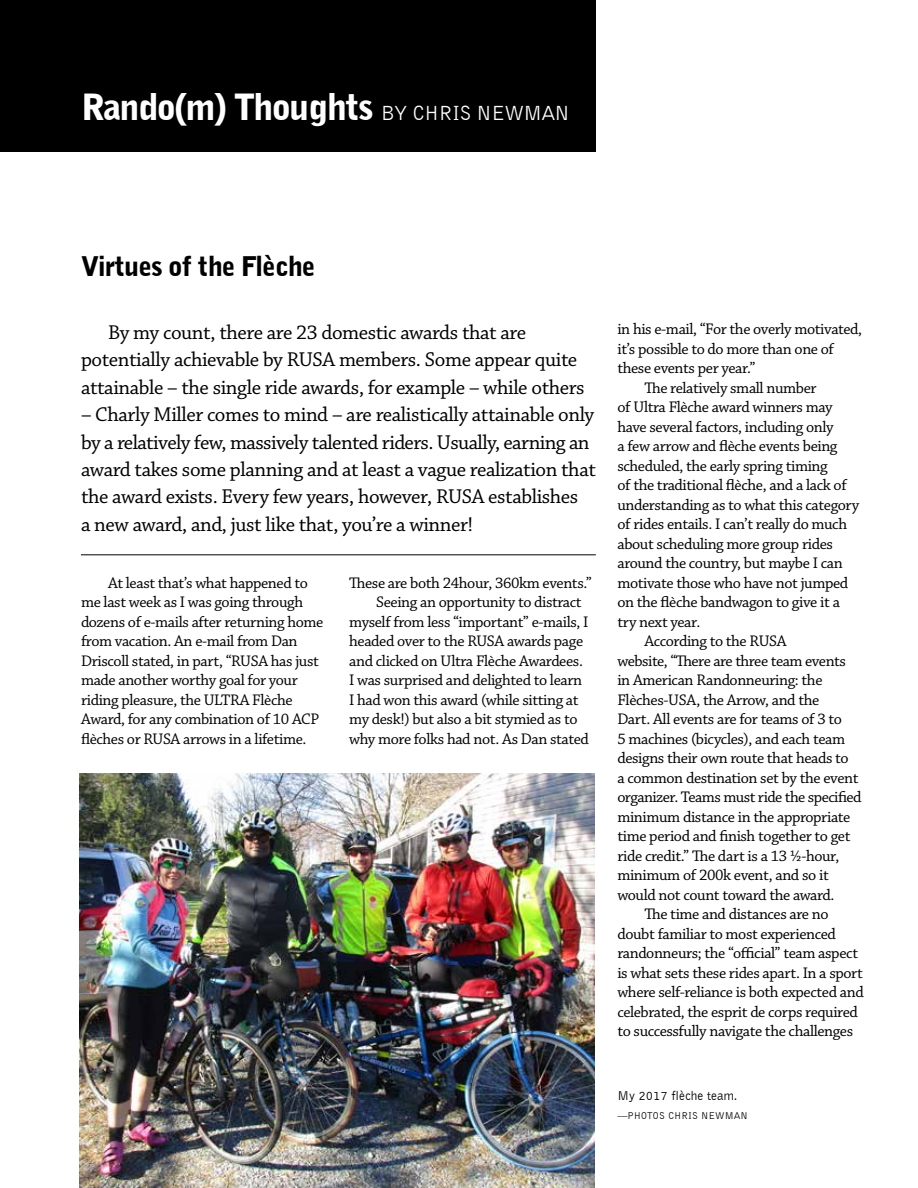
<style>
.page{position:relative;width:918px;height:1188px;background:#fff}
.page>*{position:absolute;margin:0;border:0;box-sizing:border-box;transform-origin:0 0}
.t1{font:900 36px "Bell Gothic BT";letter-spacing:-.035em;color:#fff}
.t2{font:900 27px "Bell Gothic BT";letter-spacing:-.03em;color:#000}
.t3{font:21px/27.5px "Chaparral Pro";letter-spacing:-.02em;color:#000}
.t4{font:16.2px/19.5px "Chaparral Pro";letter-spacing:-.025em;color:#000}
.t5{font:13.2px "Bell Gothic BT";color:#000}
.t6{font:10.2px "Bell Gothic BT";color:#000}
.s1{font-weight:400;font-size:21px}
</style>
<div class="page">
<div style="left:0;top:0;width:596px;height:151px;background:#000"></div>
<hr style="left:81px;top:554px;width:515px;height:1px;background:#000">
<img style="left:80px;top:773px;width:514px;height:415px">
<h1 class="t1" style="left:81px;top:85px;width:490px">Rando(m) Thoughts <span class="s1">BY CHRIS NEWMAN</span></h1>
<h2 class="t2" style="left:81px;top:249px;width:236px">Virtues of the Flèche</h2>
<p class="t3" style="left:81px;top:320px;width:505px;text-indent:27px">By my count, there are 23 domestic awards that are potentially achievable by RUSA members. Some appear quite attainable – the single ride awards, for example – while others</p>
<p class="t3" style="left:81px;top:402px;width:516px">– Charly Miller comes to mind – are realistically attainable only by a relatively few, massively talented riders. Usually, earning an award takes some planning and at least a vague realization that the award exists. Every few years, however, RUSA establishes<br>a new award, and, just like that, you’re a winner!</p>
<p class="t4" style="left:81px;top:574px;width:244px;text-indent:27px">At least that’s what happened to me last week as I was going through dozens of e-mails after returning home from vacation. An e-mail from Dan Driscoll stated, in part, “RUSA has just made another worthy goal for your riding pleasure, the ULTRA Flèche Award, for any combination of 10 ACP flèches or RUSA arrows in a lifetime.</p>
<p class="t4" style="left:349px;top:574px;width:244px">These are both 24hour, 360km events.”</p>
<p class="t4" style="left:376px;top:593px;width:207px">Seeing an opportunity to distract</p>
<p class="t4" style="left:349px;top:613px;width:241px">myself from less “important” e-mails, I</p>
<p class="t4" style="left:349px;top:632px;width:236px">headed over to the RUSA awards page</p>
<p class="t4" style="left:349px;top:652px;width:235px">and clicked on Ultra Flèche Awardees.</p>
<p class="t4" style="left:349px;top:671px;width:235px">I was surprised and delighted to learn</p>
<p class="t4" style="left:349px;top:691px;width:231px">I had won this award (while sitting at</p>
<p class="t4" style="left:349px;top:710px;width:230px">my desk!) but also a bit stymied as to</p>
<p class="t4" style="left:349px;top:730px;width:241px">why more folks had not. As Dan stated</p>
<p class="t4" style="left:617px;top:320px;width:246px">in his e-mail, “For the overly motivated,</p>
<p class="t4" style="left:617px;top:340px;width:218px">it’s possible to do more than one of</p>
<p class="t4" style="left:617px;top:359px;width:140px">these events per year.”</p>
<p class="t4" style="left:644px;top:379px;width:174px">The relatively small number</p>
<p class="t4" style="left:617px;top:398px;width:217px">of Ultra Flèche award winners may</p>
<p class="t4" style="left:617px;top:418px;width:218px">have several factors, including only</p>
<p class="t4" style="left:617px;top:437px;width:222px">a few arrow and flèche events being</p>
<p class="t4" style="left:617px;top:457px;width:212px">scheduled, the early spring timing</p>
<p class="t4" style="left:617px;top:476px;width:231px">of the traditional flèche, and a lack of</p>
<p class="t4" style="left:617px;top:496px;width:243px">understanding as to what this category</p>
<p class="t4" style="left:617px;top:515px;width:231px">of rides entails. I can’t really do much</p>
<p class="t4" style="left:617px;top:535px;width:217px">about scheduling more group rides</p>
<p class="t4" style="left:617px;top:554px;width:227px">around the country, but maybe I can</p>
<p class="t4" style="left:617px;top:574px;width:232px">motivate those who have not jumped</p>
<p class="t4" style="left:617px;top:593px;width:224px">on the flèche bandwagon to give it a</p>
<p class="t4" style="left:617px;top:613px;width:84px">try next year.</p>
<p class="t4" style="left:644px;top:632px;width:144px">According to the RUSA</p>
<p class="t4" style="left:617px;top:652px;width:230px">website, “There are three team events</p>
<p class="t4" style="left:617px;top:671px;width:207px">in American Randonneuring: the</p>
<p class="t4" style="left:617px;top:691px;width:203px">Flèches-USA, the Arrow, and the</p>
<p class="t4" style="left:617px;top:710px;width:226px">Dart. All events are for teams of 3 to</p>
<p class="t4" style="left:617px;top:730px;width:229px">5 machines (bicycles), and each team</p>
<p class="t4" style="left:617px;top:749px;width:233px">designs their own route that heads to</p>
<p class="t4" style="left:617px;top:769px;width:243px">a common destination set by the event</p>
<p class="t4" style="left:617px;top:788px;width:246px">organizer. Teams must ride the specified</p>
<p class="t4" style="left:617px;top:808px;width:234px">minimum distance in the appropriate</p>
<p class="t4" style="left:617px;top:827px;width:235px">time period and finish together to get</p>
<p class="t4" style="left:617px;top:847px;width:224px">ride credit.” The dart is a 13 ½-hour,</p>
<p class="t4" style="left:617px;top:866px;width:213px">minimum of 200k event, and so it</p>
<p class="t4" style="left:617px;top:886px;width:219px">would not count toward the award.</p>
<p class="t4" style="left:644px;top:905px;width:186px">The time and distances are no</p>
<p class="t4" style="left:617px;top:925px;width:220px">doubt familiar to most experienced</p>
<p class="t4" style="left:617px;top:944px;width:242px">randonneurs; the “official” team aspect</p>
<p class="t4" style="left:617px;top:964px;width:247px">is what sets these rides apart. In a sport</p>
<p class="t4" style="left:617px;top:983px;width:248px">where self-reliance is both expected and</p>
<p class="t4" style="left:617px;top:1003px;width:242px">celebrated, the esprit de corps required</p>
<p class="t4" style="left:617px;top:1022px;width:237px">to successfully navigate the challenges</p>
<p class="t5" style="left:617px;top:1087px;width:122px">My 2017 flèche team.</p>
<p class="t6" style="left:617px;top:1110px;width:132px">—PHOTOS CHRIS NEWMAN</p>
</div>
